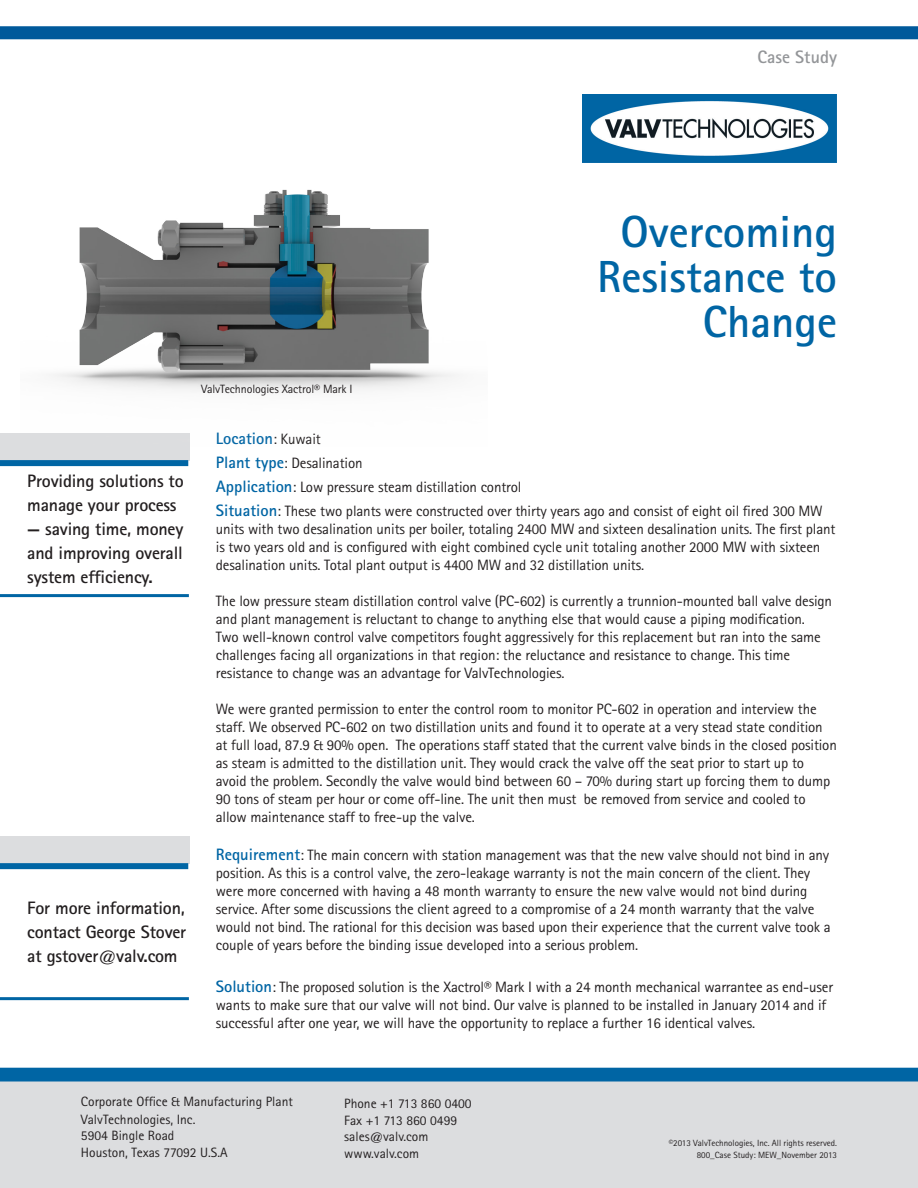
<style>
.page{position:relative;width:918px;height:1188px;background:#fff}
.page>*{position:absolute;margin:0;border:0;box-sizing:border-box;transform-origin:0 0}
.t1{font:700 45px/45px "Rotis Sans Serif Std";color:#0065a4;text-align:right}
.t2{font:700 18px/24px "Rotis Sans Serif Std";letter-spacing:-.01em;color:#231f20;text-align:justify}
.t3{font:700 18px "Rotis Sans Serif Std";color:#939598}
.t4{font:700 16.5px "Rotis Sans Serif Std";color:#0065a4}
.t5{font:15px/18px "Rotis Sans Serif Std";letter-spacing:-.01em;color:#231f20}
.t6{font:13.5px "Rotis Sans Serif Std";color:#231f20}
.t7{font:12px "Rotis Sans Serif Std";letter-spacing:-.01em;color:#231f20}
.t8{font:9px "Rotis Sans Serif Std";color:#231f20}
.s1{font-weight:400;font-size:15px;color:#231f20}
.s2{font-weight:700;font-size:16.5px;color:#0065a4}
</style>
<div class="page">
<svg style="left:0;top:26px;width:918px;height:13px"></svg>
<img style="left:582px;top:94px;width:255px;height:68px">
<div style="left:0;top:433px;width:189px;height:28px;background:#dcdddf"></div>
<div style="left:0;top:460px;width:188px;height:6px;background:#0065a4"></div>
<hr style="left:0;top:594px;width:189px;height:3px;background:#0065a4">
<div style="left:0;top:836px;width:189px;height:28px;background:#dcdddf"></div>
<div style="left:0;top:863px;width:188px;height:6px;background:#0065a4"></div>
<hr style="left:0;top:997px;width:189px;height:3px;background:#0065a4">
<img style="left:53px;top:189px;width:403px;height:258px">
<div style="left:0;top:1080px;width:918px;height:108px;background:#dcdddf"></div>
<svg style="left:0;top:1068px;width:918px;height:14px"></svg>
<p class="t3" style="left:757px;top:46px;width:81px">Case Study</p>
<p class="t1" style="left:597px;top:208px;width:241px">Overcoming<br>Resistance to<br>Change</p>
<p class="t2" style="left:27px;top:469px;width:158px">Providing solutions to manage your process</p>
<p class="t2" style="left:27px;top:517px;width:158px">— saving time, money and improving overall system efficiency.</p>
<p class="t2" style="left:27px;top:896px;width:161px">For more information, contact George Stover at gstover@valv.com</p>
<p class="t7" style="left:201px;top:382px;width:153px">ValvTechnologies Xactrol® Mark I</p>
<p class="t4" style="left:216px;top:428px;width:106px">Location<span class="s1">: Kuwait</span></p>
<p class="t5" style="left:216px;top:454px;width:148px"><span class="s2">Plant type</span>: Desalination</p>
<p class="t5" style="left:216px;top:478px;width:307px"><span class="s2">Application</span>: Low pressure steam distillation control</p>
<p class="t5" style="left:216px;top:502px;width:621px"><span class="s2">Situation</span>: These two plants were constructed over thirty years ago and consist of eight oil fired 300 MW units with two desalination units per boiler, totaling 2400 MW and sixteen desalination units. The first plant is two years old and is configured with eight combined cycle unit totaling another 2000 MW with sixteen desalination units. Total plant output is 4400 MW and 32 distillation units.</p>
<p class="t5" style="left:216px;top:592px;width:618px">The low pressure steam distillation control valve (PC-602) is currently a trunnion-mounted ball valve design and plant management is reluctant to change to anything else that would cause a piping modification.<br>Two well-known control valve competitors fought aggressively for this replacement but ran into the same challenges facing all organizations in that region: the reluctance and resistance to change. This time resistance to change was an advantage for ValvTechnologies.</p>
<p class="t5" style="left:216px;top:700px;width:623px">We were granted permission to enter the control room to monitor PC-602 in operation and interview the staff. We observed PC-602 on two distillation units and found it to operate at a very stead state condition at full load, 87.9 &amp; 90% open. The operations staff stated that the current valve binds in the closed position as steam is admitted to the distillation unit. They would crack the valve off the seat prior to start up to avoid the problem. Secondly the valve would bind between 60 – 70% during start up forcing them to dump 90 tons of steam per hour or come off-line. The unit then must be removed from service and cooled to allow maintenance staff to free-up the valve.</p>
<p class="t5" style="left:216px;top:846px;width:616px"><span class="s2">Requirement</span>: The main concern with station management was that the new valve should not bind in any position. As this is a control valve, the zero-leakage warranty is not the main concern of the client. They were more concerned with having a 48 month warranty to ensure the new valve would not bind during service. After some discussions the client agreed to a compromise of a 24 month warranty that the valve would not bind. The rational for this decision was based upon their experience that the current valve took a couple of years before the binding issue developed into a serious problem.</p>
<p class="t5" style="left:216px;top:978px;width:619px"><span class="s2">Solution</span>: The proposed solution is the Xactrol® Mark I with a 24 month mechanical warrantee as end-user wants to make sure that our valve will not bind. Our valve is planned to be installed in January 2014 and if successful after one year, we will have the opportunity to replace a further 16 identical valves.</p>
<p class="t6" style="left:81px;top:1093px;width:213px">Corporate Office &amp; Manufacturing Plant</p>
<p class="t6" style="left:81px;top:1111px;width:116px">ValvTechnologies, Inc.</p>
<p class="t6" style="left:81px;top:1128px;width:95px">5904 Bingle Road</p>
<p class="t6" style="left:81px;top:1144px;width:148px">Houston, Texas 77092 U.S.A</p>
<p class="t6" style="left:344px;top:1096px;width:129px">Phone +1 713 860 0400</p>
<p class="t6" style="left:344px;top:1112px;width:114px">Fax +1 713 860 0499</p>
<p class="t6" style="left:344px;top:1129px;width:86px">sales@valv.com</p>
<p class="t6" style="left:344px;top:1145px;width:76px">www.valv.com</p>
<p class="t8" style="left:669px;top:1137px;width:170px">©2013 ValvTechnologies, Inc. All rights reserved.</p>
<p class="t8" style="left:697px;top:1149px;width:142px">800_Case Study: MEW_November 2013</p>
</div>
